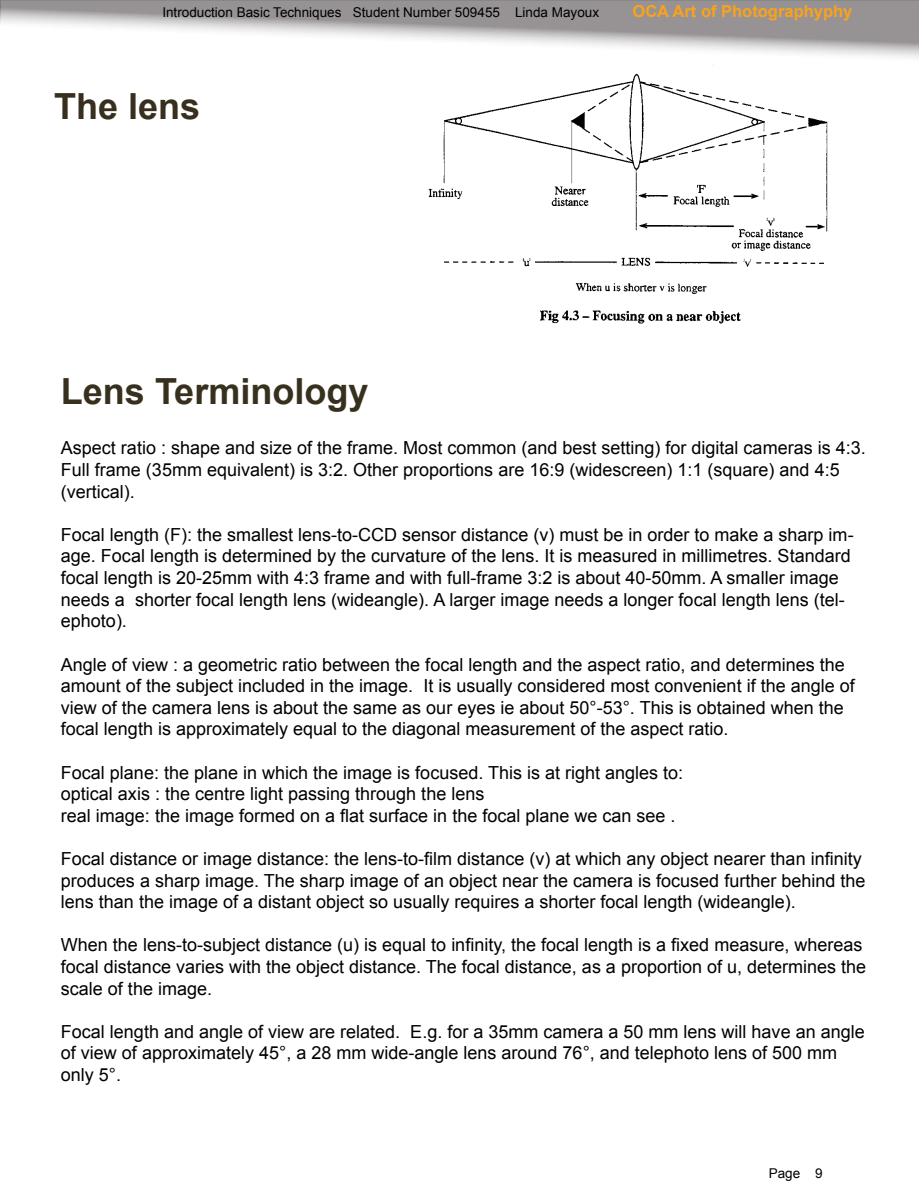
<style>
.page{position:relative;width:919px;height:1191px;background:#fff}
.page>*{position:absolute;margin:0;border:0;box-sizing:border-box;transform-origin:0 0}
.t1{font:700 36px "Arial";color:#38301e}
.t2{font:18px/21.6px "Arial";color:#000}
.t3{font:700 16.5px "Arial";color:#faa21b}
.t4{font:13.5px "Arial";color:#000}
</style>
<div class="page">
<svg style="left:0;top:0;width:918px;height:58px"></svg>
<img style="left:400px;top:54px;width:479px;height:270px">
<p class="t4" style="left:162px;top:4px;width:438px">Introduction Basic Techniques Student Number 509455 Linda Mayoux</p>
<p class="t3" style="left:632px;top:1px;width:13px">OCA</p>
<p class="t3" style="left:672px;top:1px;width:181px">Art of Photographyphy</p>
<h1 class="t1" style="left:54px;top:82px;width:148px">The lens</h1>
<h1 class="t1" style="left:61px;top:367px;width:309px">Lens Terminology</h1>
<p class="t2" style="left:61px;top:437px;width:806px">Aspect ratio : shape and size of the frame. Most common (and best setting) for digital cameras is 4:3.<br>Full frame (35mm equivalent) is 3:2. Other proportions are 16:9 (widescreen) 1:1 (square) and 4:5 (vertical).</p>
<p class="t2" style="left:61px;top:524px;width:794px">Focal length (F): the smallest lens-to-CCD sensor distance (v) must be in order to make a sharp im&shy;age. Focal length is determined by the curvature of the lens. It is measured in millimetres. Standard focal length is 20-25mm with 4:3 frame and with full-frame 3:2 is about 40-50mm. A smaller image needs a shorter focal length lens (wideangle). A larger image needs a longer focal length lens (tel&shy;ephoto).</p>
<p class="t2" style="left:61px;top:653px;width:795px">Angle of view : a geometric ratio between the focal length and the aspect ratio, and determines the amount of the subject included in the image. It is usually considered most convenient if the angle of view of the camera lens is about the same as our eyes ie about 50°-53°. This is obtained when the focal length is approximately equal to the diagonal measurement of the aspect ratio.</p>
<p class="t2" style="left:61px;top:761px;width:624px">Focal plane: the plane in which the image is focused. This is at right angles to: optical axis : the centre light passing through the lens<br>real image: the image formed on a flat surface in the focal plane we can see .</p>
<p class="t2" style="left:61px;top:848px;width:806px">Focal distance or image distance: the lens-to-film distance (v) at which any object nearer than infinity produces a sharp image. The sharp image of an object near the camera is focused further behind the lens than the image of a distant object so usually requires a shorter focal length (wideangle).</p>
<p class="t2" style="left:61px;top:934px;width:806px">When the lens-to-subject distance (u) is equal to infinity, the focal length is a fixed measure, whereas focal distance varies with the object distance. The focal distance, as a proportion of u, determines the scale of the image.</p>
<p class="t2" style="left:61px;top:1021px;width:805px">Focal length and angle of view are related. E.g. for a 35mm camera a 50 mm lens will have an angle of view of approximately 45°, a 28 mm wide-angle lens around 76°, and telephoto lens of 500 mm only 5°.</p>
<p class="t4" style="left:768px;top:1164px;width:56px">Page 9</p>
</div>
